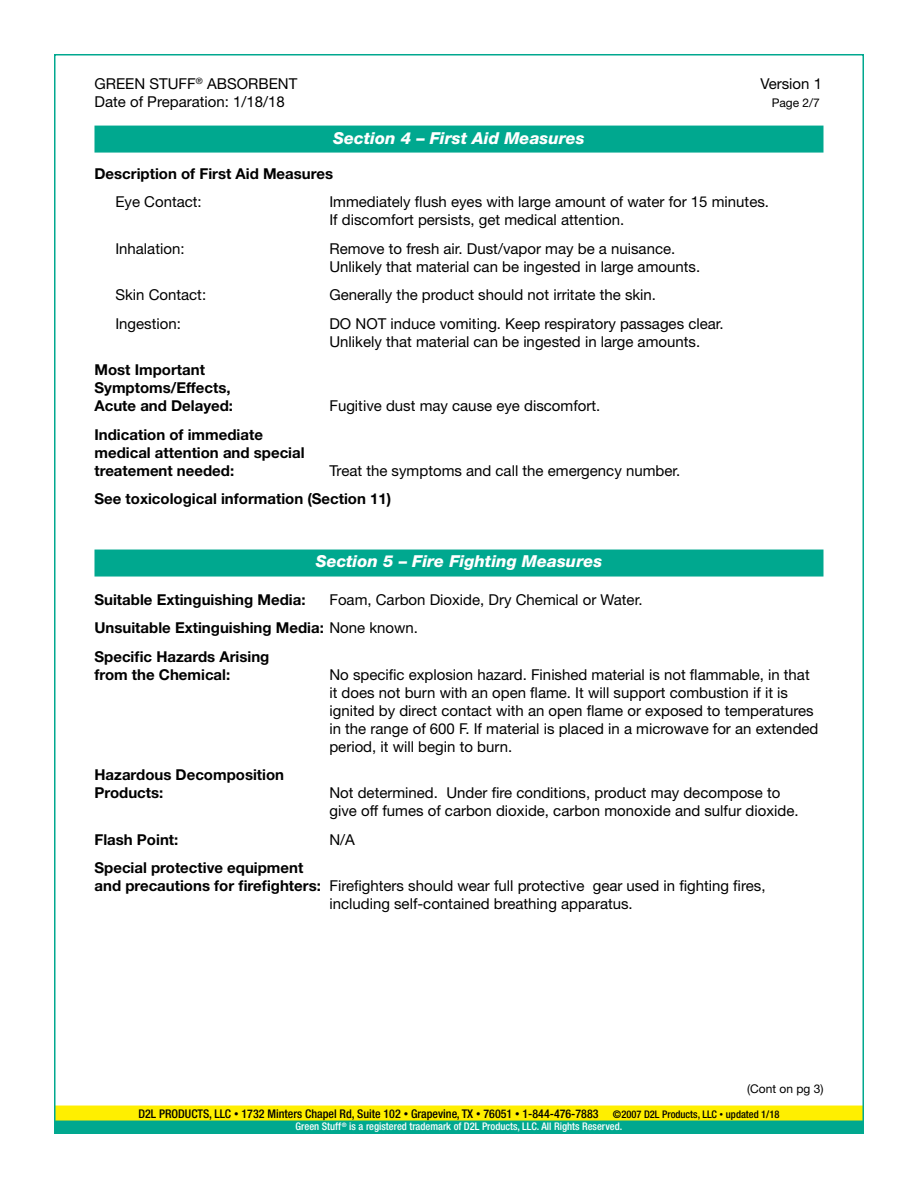
<style>
.page{position:relative;width:918px;height:1188px;background:#fff}
.page>*{position:absolute;margin:0;border:0;box-sizing:border-box;transform-origin:0 0}
.t1{font:italic 800 16.5px "Helvetica Neue LT Std";color:#fff}
.t2{font:15px/18px "Helvetica Neue LT Std";color:#000}
.t3{font:700 15px/18px "Helvetica Neue LT Std";color:#000}
.t4{font:500 condensed 12px/24.9px "Helvetica Neue LT Std";color:#000}
.t5{font:12px "Helvetica Neue LT Std";color:#000}
.t6{font:500 condensed 10.5px "Helvetica Neue LT Std";color:#fff}
.s1{font-weight:400}
.s2{font-weight:700}
.s3{font-weight:400;font-stretch:normal}
.s4{font-size:9px}
.s5{font-size:10.5px}
.s6{font-size:7.5px}
</style>
<div class="page">
<div style="left:94px;top:550px;width:729px;height:27px;background:#00a88f;border:2px solid #00a88f"></div>
<div style="left:94px;top:126px;width:729px;height:27px;background:#00a88f;border:2px solid #00a88f"></div>
<div style="left:54px;top:1119px;width:810px;height:15px;background:#00a88f"></div>
<div style="left:54px;top:1106px;width:810px;height:15px;background:#ffef00"></div>
<p class="t2" style="left:94px;top:74px;width:204px">GREEN STUFF<sup>®</sup> ABSORBENT</p>
<p class="t2" style="left:760px;top:74px;width:63px">Version 1</p>
<p class="t2" style="left:95px;top:92px;width:192px">Date of Preparation: 1/18/18</p>
<p class="t5" style="left:772px;top:95px;width:50px">Page 2/7</p>
<p class="t1" style="left:333px;top:129px;width:253px">Section 4 – First Aid Measures</p>
<p class="t3" style="left:94px;top:164px;width:240px">Description of First Aid Measures</p>
<p class="t2" style="left:115px;top:193px;width:88px">Eye Contact:</p>
<p class="t2" style="left:329px;top:193px;width:441px">Immediately flush eyes with large amount of water for 15 minutes.<br>If discomfort persists, get medical attention.</p>
<p class="t2" style="left:115px;top:239px;width:71px">Inhalation:</p>
<p class="t2" style="left:329px;top:239px;width:372px">Remove to fresh air. Dust/vapor may be a nuisance.<br>Unlikely that material can be ingested in large amounts.</p>
<p class="t2" style="left:115px;top:286px;width:92px">Skin Contact:</p>
<p class="t2" style="left:329px;top:286px;width:328px">Generally the product should not irritate the skin.</p>
<p class="t2" style="left:115px;top:314px;width:67px">Ingestion:</p>
<p class="t2" style="left:329px;top:314px;width:396px">DO NOT induce vomiting. Keep respiratory passages clear.<br>Unlikely that material can be ingested in large amounts.</p>
<p class="t3" style="left:94px;top:361px;width:140px">Most Important<br>Symptoms/Effects,<br>Acute and Delayed:</p>
<p class="t2" style="left:329px;top:397px;width:272px">Fugitive dust may cause eye discomfort.</p>
<p class="t3" style="left:94px;top:425px;width:212px">Indication of immediate medical attention and special treatement needed:</p>
<p class="t2" style="left:329px;top:461px;width:352px">Treat the symptoms and call the emergency number.</p>
<p class="t3" style="left:94px;top:490px;width:298px">See toxicological information (Section 11)</p>
<p class="t1" style="left:316px;top:552px;width:288px">Section 5 – Fire Fighting Measures</p>
<p class="t3" style="left:94px;top:585px;width:550px;line-height:28.5px;text-indent:235px"><span class="s1">Foam, Carbon Dioxide, Dry Chemical or Water.<br></span>Unsuitable Extinguishing Media: <span class="s1">None known.<br></span>Specific Hazards Arising</p>
<p class="t3" style="left:94px;top:665px;width:137px">from the Chemical:</p>
<p class="t2" style="left:329px;top:665px;width:491px">No specific explosion hazard. Finished material is not flammable, in that it does not burn with an open flame. It will support combustion if it is ignited by direct contact with an open flame or exposed to temperatures in the range of 600 F. If material is placed in a microwave for an extended period, it will begin to burn.</p>
<p class="t3" style="left:94px;top:766px;width:191px">Hazardous Decomposition<br>Products:</p>
<p class="t3" style="left:94px;top:590px;width:213px">Suitable Extinguishing Media:</p>
<p class="t2" style="left:329px;top:784px;width:471px">Not determined. Under fire conditions, product may decompose to give off fumes of carbon dioxide, carbon monoxide and sulfur dioxide.</p>
<p class="t3" style="left:94px;top:830px;width:85px">Flash Point:</p>
<p class="t2" style="left:329px;top:830px;width:27px">N/A</p>
<p class="t3" style="left:94px;top:859px;width:210px">Special protective equipment</p>
<p class="t2" style="left:94px;top:877px;width:673px"><span class="s2">and precautions for firefighters:</span> Firefighters should wear full protective gear used in fighting fires,</p>
<p class="t2" style="left:329px;top:895px;width:305px">including self-contained breathing apparatus.</p>
<p class="t4" style="left:139px;top:1076px;width:686px;text-indent:609px"><span class="s3">(Cont on pg 3)<br></span>D2L PRODUCTS, LLC <span class="s4">•</span> 1732 Minters Chapel Rd, Suite 102 <span class="s4">•</span> Grapevine, TX <span class="s4">•</span> 76051 <span class="s4">•</span> 1-844-476-7883 <span class="s5">©2007 D2L Products, LLC</span> <span class="s6">•</span> <span class="s5">updated 1/18</span></p>
<p class="t6" style="left:296px;top:1120px;width:328px">Green Stuff <sup>®</sup> is a registered trademark of D2L Products, LLC. All Rights Reserved.</p>
</div>
